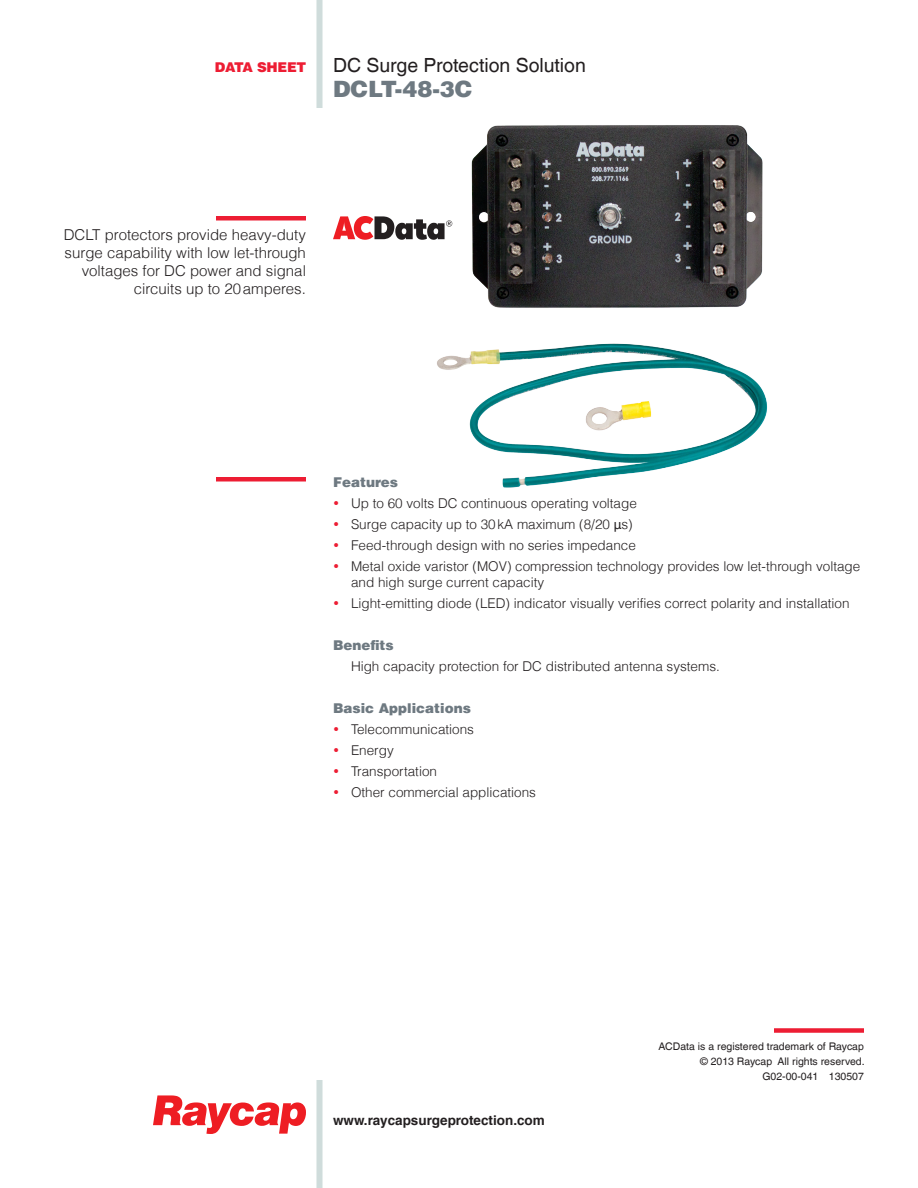
<style>
.page{position:relative;width:918px;height:1188px;background:#fff}
.page>*{position:absolute;margin:0;border:0;box-sizing:border-box;transform-origin:0 0}
.t1{font:900 22.5px "Helvetica Com";color:#6e7981}
.t2{font:19.5px "Helvetica LT Com";color:#231f20}
.t3{font:300 15px/18px "Helvetica LT Com";color:#231f20;text-align:right}
.t4{font:300 13.5px/16.5px "Helvetica LT Com";color:#231f20}
.t5{font:900 13.5px "Helvetica Com";color:#6e7981}
.t6{font:700 13.5px "Helvetica LT Com";color:#231f20}
.t7{font:900 13.5px "Helvetica Com";letter-spacing:-.02em;color:#ed1d33}
.t8{font:10.5px/15px "Helvetica LT Com";color:#231f20;text-align:right}
.s1{color:#ed1d33}
.s2{font-weight:400}
</style>
<div class="page">
<hr style="left:216px;top:216px;width:90px;height:4px;background:#ed1d33">
<div style="left:216px;top:477px;width:90px;height:5px;background:#ed1d33"></div>
<div style="left:316px;top:1080px;width:6px;height:108px;background:#cfdcdb"></div>
<div style="left:316px;top:0;width:6px;height:108px;background:#cfdcdb"></div>
<div style="left:774px;top:1028px;width:90px;height:5px;background:#ed1d33"></div>
<svg style="left:153px;top:1095px;width:153px;height:39px"></svg>
<img style="left:437px;top:125px;width:330px;height:363px">
<svg style="left:333px;top:216px;width:119px;height:24px"></svg>
<p class="t7" style="left:215px;top:58px;width:93px">DATA SHEET</p>
<p class="t2" style="left:333px;top:54px;width:254px">DC Surge Protection Solution</p>
<p class="t1" style="left:333px;top:74px;width:141px">DCLT-48-3C</p>
<p class="t3" style="left:64px;top:226px;width:244px">DCLT protectors provide heavy-duty surge capability with low let-through voltages for DC power and signal circuits up to 20amperes.</p>
<p class="t5" style="left:333px;top:473px;width:67px">Features</p>
<p class="t4" style="left:333px;top:495px;width:305px"><span class="s1">•</span> Up to 60 volts DC continuous operating voltage</p>
<p class="t4" style="left:333px;top:516px;width:301px"><span class="s1">•</span> Surge capacity up to 30kA maximum (8/20 <span class="s2">µ</span>s)</p>
<p class="t4" style="left:333px;top:537px;width:304px"><span class="s1">•</span> Feed-through design with no series impedance</p>
<p class="t4" style="left:351px;top:558px;width:511px;text-indent:-18px"><span class="s1">•</span> Metal oxide varistor (MOV) compression technology provides low let-through voltage and high surge current capacity</p>
<p class="t4" style="left:333px;top:595px;width:518px"><span class="s1">•</span> Light-emitting diode (LED) indicator visually verifies correct polarity and installation</p>
<p class="t5" style="left:333px;top:637px;width:62px">Benefits</p>
<p class="t4" style="left:351px;top:658px;width:370px">High capacity protection for DC distributed antenna systems.</p>
<p class="t5" style="left:333px;top:700px;width:140px">Basic Applications</p>
<p class="t4" style="left:333px;top:721px;width:143px"><span class="s1">•</span> Telecommunications</p>
<p class="t4" style="left:333px;top:742px;width:62px"><span class="s1">•</span> Energy</p>
<p class="t4" style="left:333px;top:763px;width:106px"><span class="s1">•</span> Transportation</p>
<p class="t4" style="left:333px;top:784px;width:205px"><span class="s1">•</span> Other commercial applications</p>
<p class="t6" style="left:333px;top:1112px;width:213px">www.raycapsurgeprotection.com</p>
<p class="t8" style="left:659px;top:1039px;width:208px">ACData is a registered trademark of Raycap © 2013 Raycap All rights reserved.</p>
<p class="t8" style="left:762px;top:1069px;width:103px">G02-00-041 130507</p>
</div>
